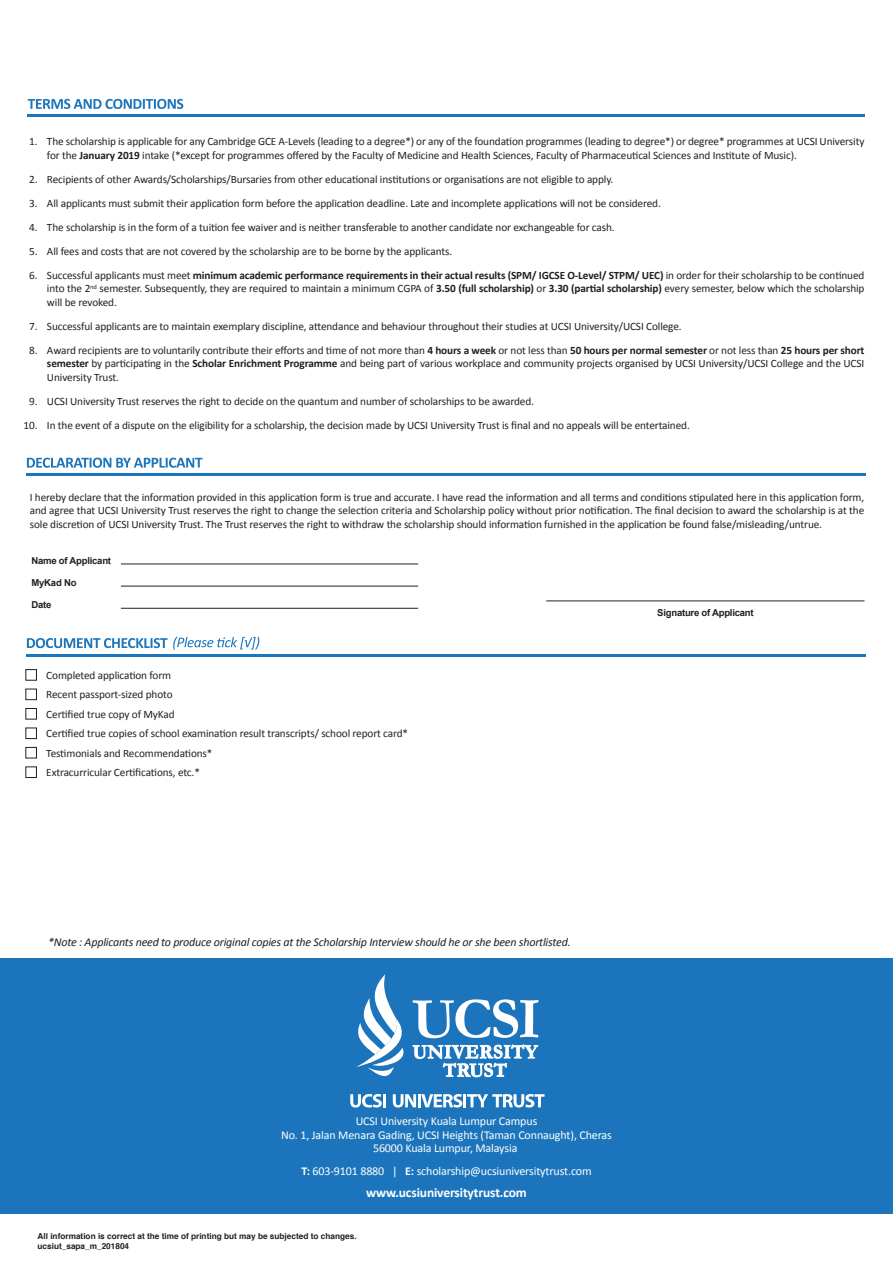
<style>
.page{position:relative;width:893px;height:1263px;background:#fff}
.page>*{position:absolute;margin:0;border:0;box-sizing:border-box;transform-origin:0 0}
.t1{font:700 13.5px "Calibri";letter-spacing:-.01em;color:#fff}
.t2{font:12px/13.5px "Calibri";letter-spacing:-.01em;color:#fff;text-align:center}
.t3{font:italic 12px "Calibri";letter-spacing:-.015em;color:#231f20}
.t4{font:11.25px/24px "Calibri";letter-spacing:-.01em;color:#231f20}
.t5{font:700 9.6px "Arial";letter-spacing:-.025em;color:#231f20}
.t6{font:700 8.25px "Helvetica";color:#231f20}
.s1{font-weight:700}
</style>
<div class="page">
<div style="left:0;top:958px;width:893px;height:255px;background:#1c75bc"></div>
<svg style="left:350px;top:974px;width:195px;height:134px"></svg>
<hr style="left:28px;top:114px;width:837px;height:3px;background:#1c76bc">
<svg style="left:28px;top:99px;width:155px;height:10px"></svg>
<hr style="left:26px;top:473px;width:840px;height:3px;background:#1c76bc">
<svg style="left:27px;top:458px;width:176px;height:10px"></svg>
<hr style="left:26px;top:654px;width:840px;height:2px;background:#1c76bc">
<svg style="left:27px;top:637px;width:232px;height:13px"></svg>
<hr style="left:121px;top:564px;width:297px;height:1px;background:#231f20">
<hr style="left:121px;top:586px;width:297px;height:1px;background:#231f20">
<hr style="left:121px;top:608px;width:297px;height:1px;background:#231f20">
<hr style="left:546px;top:600px;width:318px;height:1px;background:#231f20">
<div style="left:26px;top:669px;width:11px;height:11px;border:1px solid #231f20"></div>
<div style="left:26px;top:689px;width:11px;height:11px;border:1px solid #231f20"></div>
<div style="left:26px;top:708px;width:11px;height:11px;border:1px solid #231f20"></div>
<div style="left:26px;top:728px;width:11px;height:11px;border:1px solid #231f20"></div>
<div style="left:26px;top:747px;width:11px;height:11px;border:1px solid #231f20"></div>
<div style="left:26px;top:767px;width:11px;height:11px;border:1px solid #231f20"></div>
<p class="t4" style="left:29px;top:129px;width:10px">1.</p>
<p class="t4" style="left:29px;top:167px;width:10px;text-align:justify">2.<br>3.<br>4.<br>5.<br>6.</p>
<p class="t4" style="left:29px;top:314px;width:10px">7.<br>8.</p>
<p class="t4" style="left:24px;top:388px;width:16px;text-align:center">9.<br>10.</p>
<p class="t4" style="left:47px;top:134px;width:819px;line-height:13.5px">The scholarship is applicable for any Cambridge GCE A-Levels (leading to a degree*) or any of the foundation programmes (leading to degree*) or degree* programmes at UCSI University for the <span class="s1">January 2019</span> intake (*except for programmes offered by the Faculty of Medicine and Health Sciences, Faculty of Pharmaceutical Sciences and Institute of Music).</p>
<p class="t4" style="left:47px;top:167px;width:819px">Recipients of other Awards/Scholarships/Bursaries from other educational institutions or organisations are not eligible to apply.<br>All applicants must submit their application form before the application deadline. Late and incomplete applications will not be considered.<br>The scholarship is in the form of a tuition fee waiver and is neither transferable to another candidate nor exchangeable for cash.<br>All fees and costs that are not covered by the scholarship are to be borne by the applicants.<br>Successful applicants must meet <span class="s1">minimum academic performance requirements in their actual results (SPM/ IGCSE O-Level/ STPM/ UEC)</span> in order for their scholarship to be continued</p>
<p class="t4" style="left:47px;top:281px;width:819px;line-height:13.5px">into the 2<sup>nd</sup> semester. Subsequently, they are required to maintain a minimum CGPA of <span class="s1">3.50 (full scholarship)</span> or <span class="s1">3.30 (partial scholarship)</span> every semester, below which the scholarship will be revoked.</p>
<p class="t4" style="left:47px;top:314px;width:819px">Successful applicants are to maintain exemplary discipline, attendance and behaviour throughout their studies at UCSI University/UCSI College.<br>Award recipients are to voluntarily contribute their efforts and time of not more than <span class="s1">4 hours a week</span> or not less than <span class="s1">50 hours per normal semester</span> or not less than <span class="s1">25 hours per short</span></p>
<p class="t4" style="left:47px;top:356px;width:819px;line-height:13.5px"><span class="s1">semester</span> by participating in the <span class="s1">Scholar Enrichment Programme</span> and being part of various workplace and community projects organised by UCSI University/UCSI College and the UCSI<br>University Trust.</p>
<p class="t4" style="left:47px;top:389px;width:644px">UCSI University Trust reserves the right to decide on the quantum and number of scholarships to be awarded.<br>In the event of a dispute on the eligibility for a scholarship, the decision made by UCSI University Trust is final and no appeals will be entertained.</p>
<p class="t4" style="left:30px;top:490px;width:836px;line-height:13.5px;text-align:justify">I hereby declare that the information provided in this application form is true and accurate. I have read the information and all terms and conditions stipulated here in this application form, and agree that UCSI University Trust reserves the right to change the selection criteria and Scholarship policy without prior notification. The final decision to award the scholarship is at the sole discretion of UCSI University Trust. The Trust reserves the right to withdraw the scholarship should information furnished in the application be found false/misleading/untrue.</p>
<p class="t5" style="left:32px;top:555px;width:81px">Name of Applicant</p>
<p class="t5" style="left:32px;top:576px;width:46px">MyKad No</p>
<p class="t5" style="left:32px;top:598px;width:21px">Date</p>
<p class="t4" style="left:46px;top:665px;width:363px;line-height:19.5px">Completed application form<br>Recent passport-sized photo<br>Certified true copy of MyKad<br>Certified true copies of school examination result transcripts/ school report card* Testimonials and Recommendations*<br>Extracurricular Certifications, etc.*</p>
<p class="t3" style="left:48px;top:933px;width:524px">*Note : Applicants need to produce original copies at the Scholarship Interview should he or she been shortlisted.</p>
<p class="t5" style="left:657px;top:606px;width:98px">Signature of Applicant</p>
<p class="t2" style="left:281px;top:1114px;width:332px">UCSI University Kuala Lumpur Campus<br>No. 1, Jalan Menara Gading, UCSI Heights (Taman Connaught), Cheras<br>56000 Kuala Lumpur, Malaysia</p>
<p class="t2" style="left:301px;top:1164px;width:292px"><span class="s1">T:</span> 603-9101 8880 | <span class="s1">E:</span> scholarship@ucsiuniversitytrust.com</p>
<p class="t1" style="left:366px;top:1183px;width:162px">www.ucsiuniversitytrust.com</p>
<p class="t6" style="left:38px;top:1230px;width:321px">All information is correct at the time of printing but may be subjected to changes.</p>
<p class="t6" style="left:38px;top:1239px;width:93px">ucsiut_sapa_m_201804</p>
</div>
